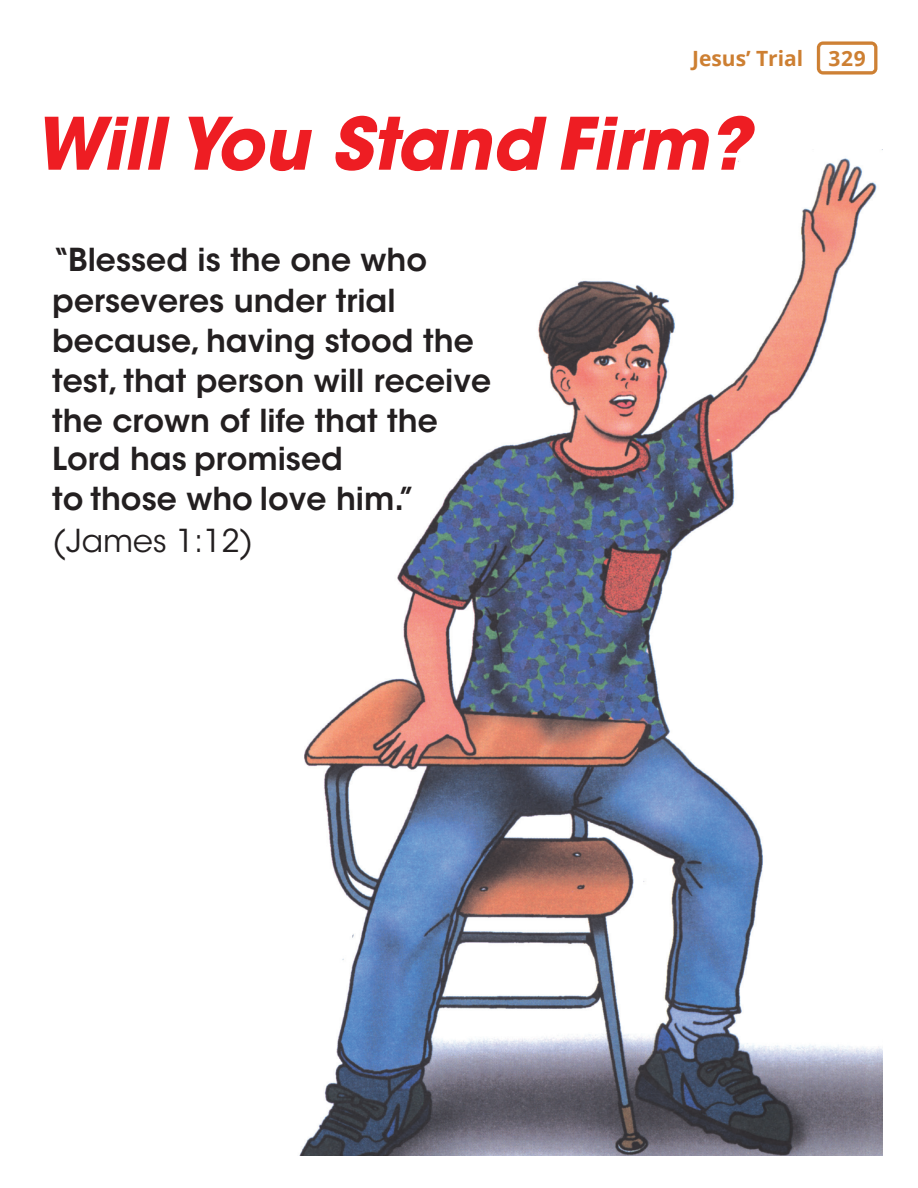
<style>
.page{position:relative;width:918px;height:1188px;background:#fff}
.page>*{position:absolute;margin:0;border:0;box-sizing:border-box;transform-origin:0 0}
.t1{font:italic 700 71.55px "ITC Avant Garde Std";color:#ee1d23}
.t2{font:600 31.5px/39.8px "ITC Avant Garde Std";color:#231f20}
.t3{font:31.5px "ITC Avant Garde Std";color:#231f20}
.t4{font:700 21px "Open Sans";color:#cd7f32}
</style>
<div class="page">
<img style="left:299px;top:149px;width:583px;height:1006px">
<svg style="left:817px;top:41px;width:60px;height:34px"></svg>
<p class="t4" style="left:692px;top:43px;width:175px">Jesus’ Trial 329</p>
<h1 class="t1" style="left:34px;top:103px;width:718px">Will You Stand Firm?</h1>
<p class="t2" style="left:52px;top:243px;width:440px">“Blessed is the one who perseveres under trial because, having stood the test, that person will receive the crown of life that the<br>Lord has promised<br>to those who love him.”</p>
<p class="t3" style="left:52px;top:529px;width:203px">(James 1:12)</p>
</div>
